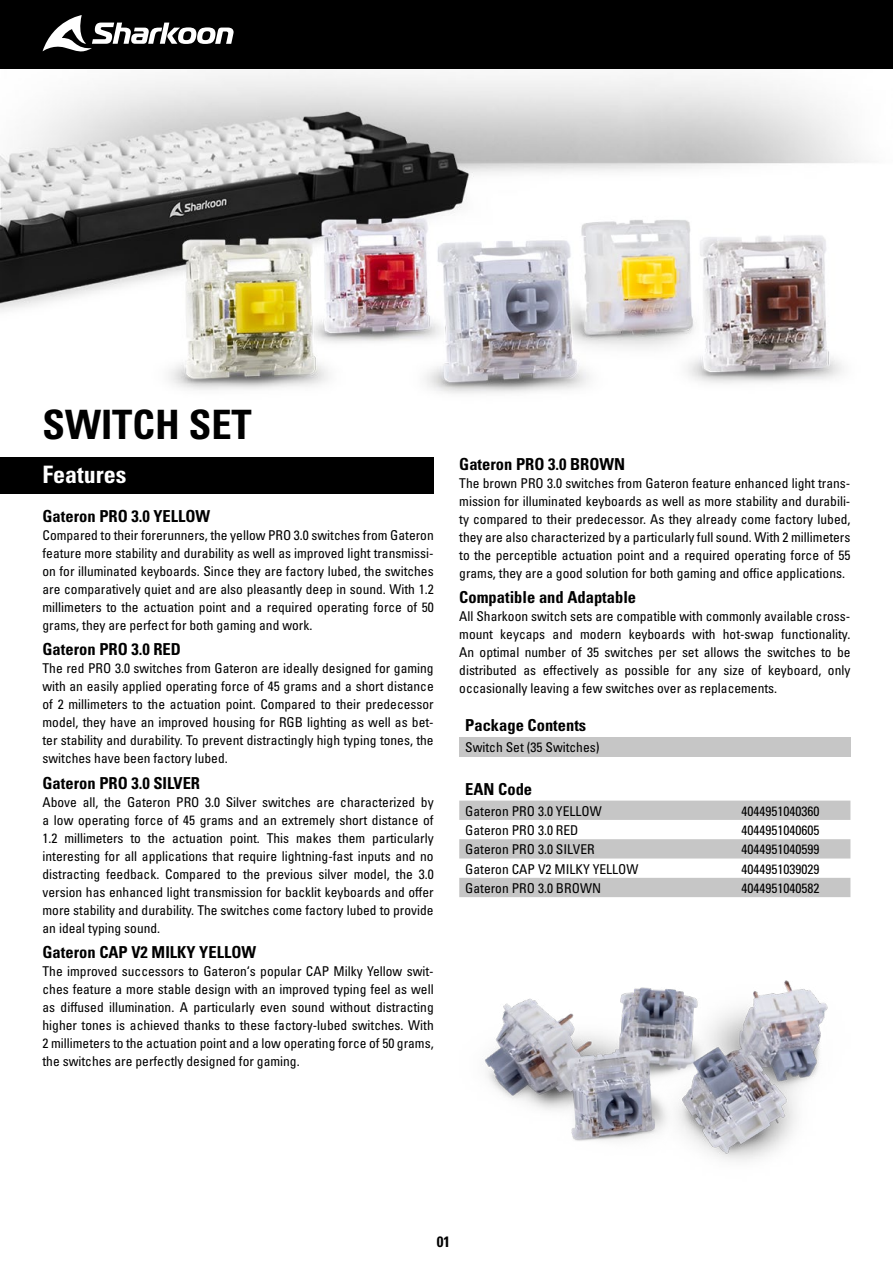
<style>
.page{position:relative;width:893px;height:1263px;background:#fff}
.page>*{position:absolute;margin:0;border:0;box-sizing:border-box;transform-origin:0 0}
.t1{font:40.5px "Univers LTCYR 67 Bold Cond";color:#000}
.t2{font:24px "Univers LTCYR 67 Bold Cond";color:#fff}
.t3{font:16.5px "Univers LTCYR 67 Bold Cond";color:#000}
.t4{font:15px "Univers LTCYR 67 Bold Cond";color:#000}
.t5{font:condensed 13.5px/18px "Univers LTCYR 57";color:#000;text-align:justify}
</style>
<div class="page">
<img style="left:0;top:73px;width:869px;height:321px">
<img style="left:484px;top:980px;width:344px;height:181px">
<div style="left:0;top:0;width:893px;height:69px;background:#000"></div>
<svg style="left:43px;top:15px;width:191px;height:37px"></svg>
<div style="left:0;top:457px;width:434px;height:37px;background:#000"></div>
<div style="left:459px;top:737px;width:391px;height:19px;background:#c6c6c6"></div>
<svg style="left:459px;top:800px;width:391px;height:97px"></svg>
<p class="t1" style="left:43px;top:400px;width:211px">SWITCH SET</p>
<p class="t2" style="left:43px;top:460px;width:85px">Features</p>
<p class="t3" style="left:43px;top:506px;width:169px">Gateron PRO 3.0 YELLOW</p>
<p class="t5" style="left:43px;top:525px;width:393px">Compared to their forerunners, the yellow PRO 3.0 switches from Gateron feature more stability and durability as well as improved light transmissi&shy;on for illuminated keyboards. Since they are factory lubed, the switches are comparatively quiet and are also pleasantly deep in sound. With 1.2 millimeters to the actuation point and a required operating force of 50 grams, they are perfect for both gaming and work.</p>
<p class="t3" style="left:43px;top:639px;width:140px">Gateron PRO 3.0 RED</p>
<p class="t5" style="left:43px;top:659px;width:393px">The red PRO 3.0 switches from Gateron are ideally designed for gaming with an easily applied operating force of 45 grams and a short distance of 2 millimeters to the actuation point. Compared to their predecessor model, they have an improved housing for RGB lighting as well as bet&shy;ter stability and durability. To prevent distractingly high typing tones, the switches have been factory lubed.</p>
<p class="t3" style="left:43px;top:773px;width:159px">Gateron PRO 3.0 SILVER</p>
<p class="t5" style="left:43px;top:792px;width:393px">Above all, the Gateron PRO 3.0 Silver switches are characterized by a low operating force of 45 grams and an extremely short distance of 1.2 millimeters to the actuation point. This makes them particularly interesting for all applications that require lightning-fast inputs and no distracting feedback. Compared to the previous silver model, the 3.0 version has enhanced light transmission for backlit keyboards and offer more stability and durability. The switches come factory lubed to provide an ideal typing sound.</p>
<p class="t3" style="left:43px;top:942px;width:215px">Gateron CAP V2 MILKY YELLOW</p>
<p class="t5" style="left:43px;top:962px;width:393px">The improved successors to Gateron‘s popular CAP Milky Yellow swit&shy;ches feature a more stable design with an improved typing feel as well as diffused illumination. A particularly even sound without distracting higher tones is achieved thanks to these factory-lubed switches. With 2 millimeters to the actuation point and a low operating force of 50 grams, the switches are perfectly designed for gaming.</p>
<p class="t3" style="left:459px;top:454px;width:167px">Gateron PRO 3.0 BROWN</p>
<p class="t5" style="left:459px;top:474px;width:393px">The brown PRO 3.0 switches from Gateron feature enhanced light trans&shy;mission for illuminated keyboards as well as more stability and durabili&shy;ty compared to their predecessor. As they already come factory lubed, they are also characterized by a particularly full sound. With 2 millimeters to the perceptible actuation point and a required operating force of 55 grams, they are a good solution for both gaming and office applications.</p>
<p class="t3" style="left:459px;top:587px;width:178px">Compatible and Adaptable</p>
<p class="t5" style="left:459px;top:607px;width:393px">All Sharkoon switch sets are compatible with commonly available cross&shy;mount keycaps and modern keyboards with hot-swap functionality.<br>An optimal number of 35 switches per set allows the switches to be distributed as effectively as possible for any size of keyboard, only occasionally leaving a few switches over as replacements.</p>
<p class="t3" style="left:465px;top:715px;width:123px">Package Contents</p>
<p class="t5" style="left:465px;top:738px;width:136px">Switch Set (35 Switches)</p>
<p class="t3" style="left:465px;top:779px;width:68px">EAN Code</p>
<p class="t5" style="left:465px;top:801px;width:138px">Gateron PRO 3.0 YELLOW</p>
<p class="t5" style="left:742px;top:801px;width:79px">4044951040360</p>
<p class="t5" style="left:465px;top:821px;width:115px">Gateron PRO 3.0 RED</p>
<p class="t5" style="left:742px;top:821px;width:79px">4044951040605</p>
<p class="t5" style="left:465px;top:840px;width:131px">Gateron PRO 3.0 SILVER</p>
<p class="t5" style="left:742px;top:840px;width:79px">4044951040599</p>
<p class="t5" style="left:465px;top:859px;width:175px">Gateron CAP V2 MILKY YELLOW</p>
<p class="t5" style="left:742px;top:859px;width:79px">4044951039029</p>
<p class="t5" style="left:465px;top:879px;width:137px">Gateron PRO 3.0 BROWN</p>
<p class="t5" style="left:742px;top:879px;width:79px">4044951040582</p>
<p class="t4" style="left:437px;top:1232px;width:15px">01</p>
</div>
